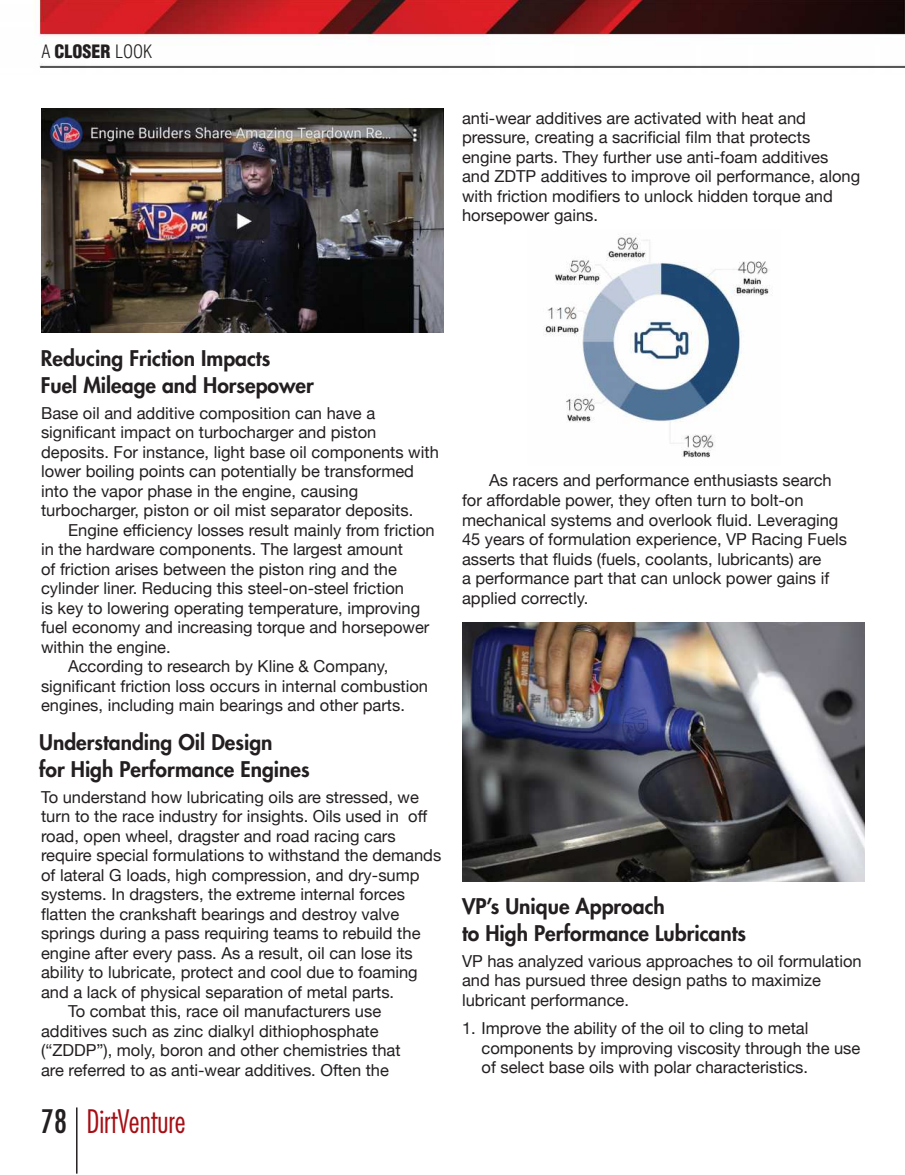
<style>
.page{position:relative;width:905px;height:1175px;background:#fff}
.page>*{position:absolute;margin:0;border:0;box-sizing:border-box;transform-origin:0 0}
.t1{font:300 condensed 31.5px "Futura";color:#a60e14}
.t2{font:800 21px/27px "Futura";color:#231f20}
.t3{font:900 condensed 18px "Helvetica";color:#231f20}
.t4{font:16.5px/19.5px "Helvetica Neue";color:#231f20}
.s1{font-weight:300}
.s2{font-weight:400;color:#231f20}
</style>
<div class="page">
<img style="left:39px;top:0;width:865px;height:68px">
<img style="left:41px;top:108px;width:402px;height:225px">
<img style="left:545px;top:234px;width:225px;height:224px">
<img style="left:462px;top:622px;width:402px;height:259px">
<hr style="left:76px;top:1107px;width:1px;height:66px;background:#231f20">
<p class="t3" style="left:42px;top:41px;width:112px"><span class="s1">A</span> CLOSER <span class="s1">LOOK</span></p>
<p class="t4" style="left:462px;top:109px;width:399px">anti-wear additives are activated with heat and pressure, creating a sacrificial film that protects engine parts. They further use anti-foam additives and ZDTP additives to improve oil performance, along with friction modifiers to unlock hidden torque and horsepower gains.</p>
<p class="t2" style="left:41px;top:344px;width:274px">Reducing Friction Impacts<br>Fuel Mileage and Horsepower</p>
<p class="t4" style="left:41px;top:404px;width:399px">Base oil and additive composition can have a significant impact on turbocharger and piston deposits. For instance, light base oil components with lower boiling points can potentially be transformed into the vapor phase in the engine, causing turbocharger, piston or oil mist separator deposits.</p>
<p class="t4" style="left:68px;top:521px;width:368px">Engine efficiency losses result mainly from friction</p>
<p class="t4" style="left:41px;top:540px;width:363px">in the hardware components. The largest amount</p>
<p class="t4" style="left:41px;top:560px;width:357px">of friction arises between the piston ring and the</p>
<p class="t4" style="left:41px;top:579px;width:364px">cylinder liner. Reducing this steel-on-steel friction</p>
<p class="t4" style="left:41px;top:599px;width:380px">is key to lowering operating temperature, improving</p>
<p class="t4" style="left:41px;top:618px;width:390px">fuel economy and increasing torque and horsepower</p>
<p class="t4" style="left:41px;top:638px;width:131px">within the engine.</p>
<p class="t4" style="left:68px;top:657px;width:322px">According to research by Kline &amp; Company,</p>
<p class="t4" style="left:41px;top:677px;width:388px">significant friction loss occurs in internal combustion</p>
<p class="t4" style="left:41px;top:696px;width:365px">engines, including main bearings and other parts.</p>
<p class="t2" style="left:39px;top:728px;width:272px">Understanding Oil Design<br>for High Performance Engines</p>
<p class="t4" style="left:41px;top:788px;width:379px">To understand how lubricating oils are stressed, we</p>
<p class="t4" style="left:41px;top:807px;width:388px">turn to the race industry for insights. Oils used in off</p>
<p class="t4" style="left:41px;top:827px;width:356px">road, open wheel, dragster and road racing cars</p>
<p class="t4" style="left:41px;top:846px;width:402px">require special formulations to withstand the demands</p>
<p class="t4" style="left:41px;top:866px;width:380px">of lateral G loads, high compression, and dry-sump</p>
<p class="t4" style="left:41px;top:885px;width:365px">systems. In dragsters, the extreme internal forces</p>
<p class="t4" style="left:41px;top:905px;width:360px">flatten the crankshaft bearings and destroy valve</p>
<p class="t4" style="left:41px;top:924px;width:381px">springs during a pass requiring teams to rebuild the</p>
<p class="t4" style="left:41px;top:944px;width:373px">engine after every pass. As a result, oil can lose its</p>
<p class="t4" style="left:41px;top:963px;width:378px">ability to lubricate, protect and cool due to foaming</p>
<p class="t4" style="left:41px;top:983px;width:354px">and a lack of physical separation of metal parts.</p>
<p class="t4" style="left:68px;top:1002px;width:314px">To combat this, race oil manufacturers use</p>
<p class="t4" style="left:41px;top:1022px;width:339px">additives such as zinc dialkyl dithiophosphate</p>
<p class="t4" style="left:41px;top:1041px;width:361px">(“ZDDP”), moly, boron and other chemistries that</p>
<p class="t4" style="left:41px;top:1061px;width:349px">are referred to as anti-wear additives. Often the</p>
<h1 class="t1" style="left:41px;top:1102px;width:146px"><span class="s2">78</span> DirtVenture</h1>
<p class="t4" style="left:462px;top:472px;width:386px;text-indent:27px">As racers and performance enthusiasts search for affordable power, they often turn to bolt-on mechanical systems and overlook fluid. Leveraging 45 years of formulation experience, VP Racing Fuels asserts that fluids (fuels, coolants, lubricants) are<br>a performance part that can unlock power gains if applied correctly.</p>
<p class="t2" style="left:462px;top:892px;width:285px">VP’s Unique Approach<br>to High Performance Lubricants</p>
<p class="t4" style="left:462px;top:952px;width:401px">VP has analyzed various approaches to oil formulation and has pursued three design paths to maximize lubricant performance.</p>
<p class="t4" style="left:481px;top:1019px;width:380px;text-indent:-19px">1. Improve the ability of the oil to cling to metal components by improving viscosity through the use of select base oils with polar characteristics.</p>
</div>
